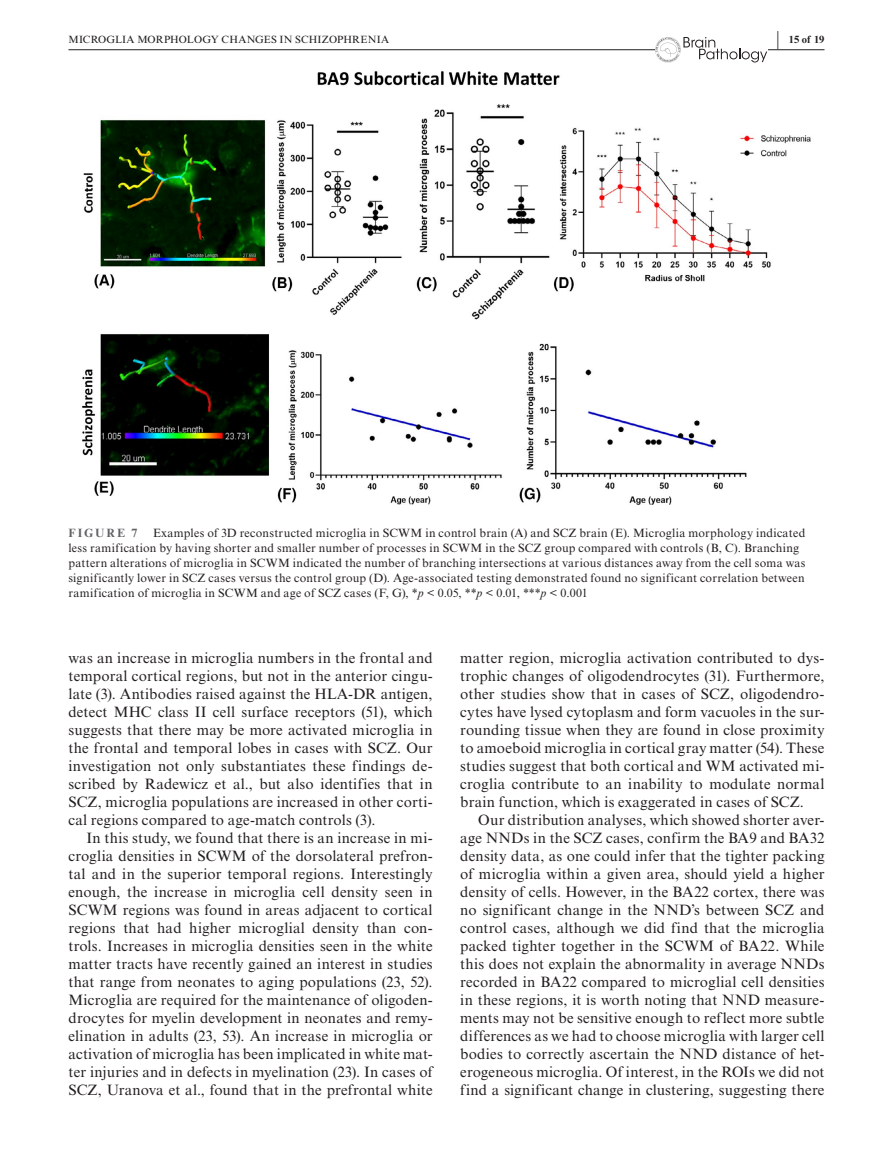
<style>
.page{position:relative;width:893px;height:1174px;background:#fff}
.page>*{position:absolute;margin:0;border:0;box-sizing:border-box;transform-origin:0 0}
.t1{font:15px/18px "Times New Roman MT Std";letter-spacing:.01em;color:#231f20;text-align:justify}
.t2{font:12px/15px "Times New Roman MT Std";letter-spacing:.025em;color:#231f20}
.t3{font:700 12px "Times New Roman MT Std";letter-spacing:.175em;color:#636366}
.t4{font:10.5px "Times New Roman MT Std";letter-spacing:.015em;color:#231f20}
.t5{font:700 10.5px "Times New Roman MT Std";color:#231f20}
.s1{font-size:20.25px}
.s2{font-style:italic}
</style>
<div class="page">
<hr style="left:68px;top:49px;width:756px;height:1px;background:#231f20">
<svg style="left:655px;top:37px;width:112px;height:25px"></svg>
<img style="left:82px;top:71px;width:729px;height:434px">
<p class="t4" style="left:68px;top:33px;width:322px">MICROGLIA MORPHOLOGY CHANGES IN SCHIZOPHRENIA</p>
<p class="t5" style="left:777px;top:33px;width:49px"><span class="s1">|</span> 15 of 19</p>
<p class="t2" style="left:68px;top:525px;width:738px;text-indent:85px">Examples of 3D reconstructed microglia in SCWM in control brain (A) and SCZ brain (E). Microglia morphology indicated less ramification by having shorter and smaller number of processes in SCWM in the SCZ group compared with controls (B, C). Branching pattern alterations of microglia in SCWM indicated the number of branching intersections at various distances away from the cell soma was significantly lower in SCZ cases versus the control group (D). Age-associated testing demonstrated found no significant correlation between ramification of microglia in SCWM and age of SCZ cases (F, G), *<span class="s2">p</span> &lt; 0.05, **<span class="s2">p</span> &lt; 0.01, ***<span class="s2">p</span> &lt; 0.001</p>
<p class="t3" style="left:68px;top:525px;width:71px">FIGURE 7</p>
<p class="t1" style="left:68px;top:649px;width:366px">was an increase in microglia numbers in the frontal and temporal cortical regions, but not in the anterior cingu&shy;late (3). Antibodies raised against the HLA-DR antigen, detect MHC class II cell surface receptors (51), which suggests that there may be more activated microglia in the frontal and temporal lobes in cases with SCZ. Our investigation not only substantiates these findings de&shy;scribed by Radewicz et al., but also identifies that in SCZ, microglia populations are increased in other corti&shy;cal regions compared to age-match controls (3).</p>
<p class="t1" style="left:68px;top:829px;width:366px;text-indent:18px">In this study, we found that there is an increase in mi&shy;croglia densities in SCWM of the dorsolateral prefron&shy;tal and in the superior temporal regions. Interestingly enough, the increase in microglia cell density seen in SCWM regions was found in areas adjacent to cortical regions that had higher microglial density than con&shy;trols. Increases in microglia densities seen in the white matter tracts have recently gained an interest in studies that range from neonates to aging populations (23, 52).<br>Microglia are required for the maintenance of oligoden&shy;drocytes for myelin development in neonates and remy&shy;elination in adults (23, 53). An increase in microglia or activation of microglia has been implicated in white mat&shy;ter injuries and in defects in myelination (23). In cases of SCZ, Uranova et al., found that in the prefrontal white</p>
<p class="t1" style="left:460px;top:649px;width:366px">matter region, microglia activation contributed to dys&shy;trophic changes of oligodendrocytes (31). Furthermore, other studies show that in cases of SCZ, oligodendro&shy;cytes have lysed cytoplasm and form vacuoles in the sur&shy;rounding tissue when they are found in close proximity to amoeboid microglia in cortical gray matter (54). These studies suggest that both cortical and WM activated mi&shy;croglia contribute to an inability to modulate normal brain function, which is exaggerated in cases of SCZ.</p>
<p class="t1" style="left:460px;top:811px;width:366px;text-indent:18px">Our distribution analyses, which showed shorter aver&shy;age NNDs in the SCZ cases, confirm the BA9 and BA32 density data, as one could infer that the tighter packing of microglia within a given area, should yield a higher density of cells. However, in the BA22 cortex, there was no significant change in the NND’s between SCZ and control cases, although we did find that the microglia packed tighter together in the SCWM of BA22. While this does not explain the abnormality in average NNDs recorded in BA22 compared to microglial cell densities in these regions, it is worth noting that NND measure&shy;ments may not be sensitive enough to reflect more subtle differences as we had to choose microglia with larger cell bodies to correctly ascertain the NND distance of het&shy;erogeneous microglia. Of interest, in the ROIs we did not find a significant change in clustering, suggesting there</p>
</div>
